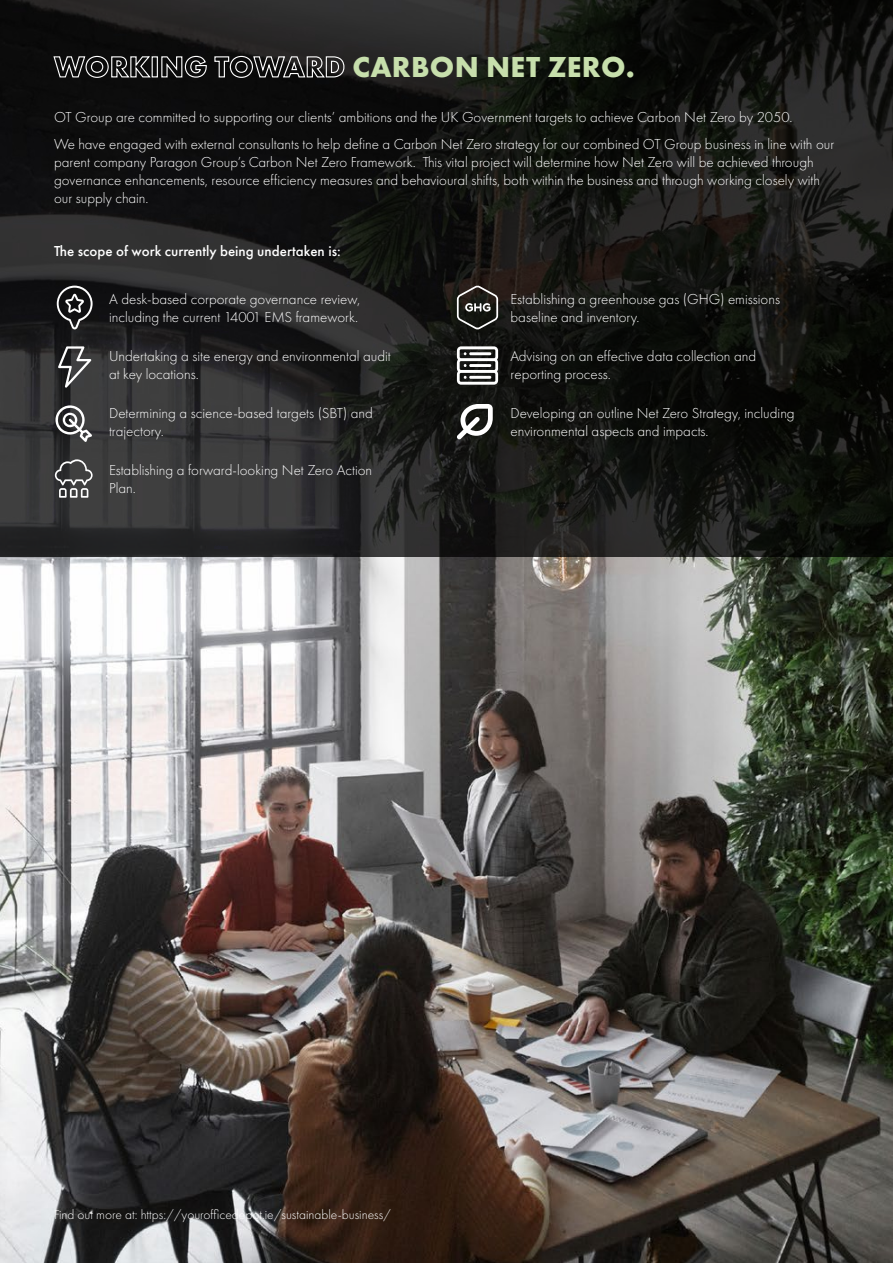
<style>
.page{position:relative;width:893px;height:1263px;background:#fff}
.page>*{position:absolute;margin:0;border:0;box-sizing:border-box;transform-origin:0 0}
.t1{font:700 30px "Futura PT";letter-spacing:.01em;color:#c7dfac}
.t2{font:300 15px/18px "Futura PT";color:#fff}
.t3{font:500 15px "Futura PT";color:#fff}
.t4{font:300 13.5px "Futura PT";color:#fff}
.s1{color:#fff}
</style>
<div class="page">
<img style="left:0;top:557px;width:893px;height:706px">
<svg style="left:0;top:0;width:893px;height:557px;background:#1a1b19"></svg>
<svg style="left:457px;top:404px;width:36px;height:35px"></svg>
<svg style="left:457px;top:346px;width:41px;height:39px"></svg>
<svg style="left:57px;top:286px;width:36px;height:43px;background:#464647"></svg>
<svg style="left:55px;top:459px;width:38px;height:39px"></svg>
<svg style="left:457px;top:285px;width:41px;height:44px;background:#44433e"></svg>
<svg style="left:58px;top:346px;width:33px;height:42px"></svg>
<svg style="left:55px;top:405px;width:37px;height:37px"></svg>
<h1 class="t1" style="left:54px;top:48px;width:582px"><span class="s1">WORKING TOWARD</span> CARBON NET ZERO.</h1>
<p class="t2" style="left:54px;top:104px;width:782px;line-height:26.5px">OT Group are committed to supporting our clients’ ambitions and the UK Government targets to achieve Carbon Net Zero by 2050.<br>We have engaged with external consultants to help define a Carbon Net Zero strategy for our combined OT Group business in line with our</p>
<p class="t2" style="left:54px;top:153px;width:767px">parent company Paragon Group’s Carbon Net Zero Framework. This vital project will determine how Net Zero will be achieved through governance enhancements, resource efficiency measures and behavioural shifts, both within the business and through working closely with our supply chain.</p>
<p class="t3" style="left:54px;top:241px;width:288px">The scope of work currently being undertaken is:</p>
<p class="t2" style="left:109px;top:290px;width:253px">A desk-based corporate governance review, including the current 14001 EMS framework.</p>
<p class="t2" style="left:109px;top:347px;width:283px">Undertaking a site energy and environmental audit at key locations.</p>
<p class="t2" style="left:109px;top:404px;width:265px">Determining a science-based targets (SBT) and trajectory.</p>
<p class="t2" style="left:109px;top:461px;width:265px">Establishing a forward-looking Net Zero Action<br>Plan.</p>
<p class="t2" style="left:511px;top:290px;width:271px">Establishing a greenhouse gas (GHG) emissions baseline and inventory.</p>
<p class="t2" style="left:511px;top:347px;width:247px">Advising on an effective data collection and reporting process.</p>
<p class="t2" style="left:511px;top:404px;width:286px">Developing an outline Net Zero Strategy, including environmental aspects and impacts.</p>
<p class="t4" style="left:54px;top:1207px;width:339px">Find out more at: https://yourofficedepot.ie/sustainable-business/</p>
</div>
